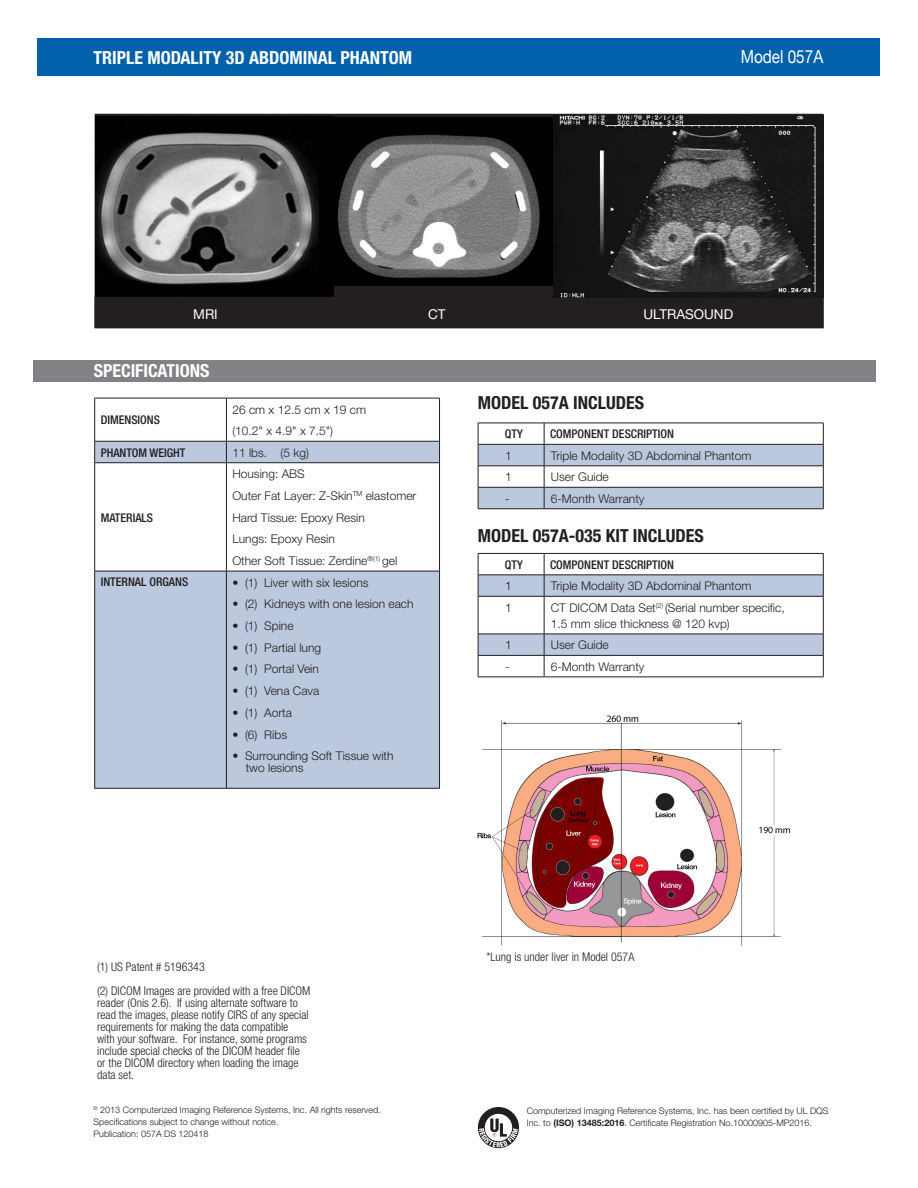
<style>
.page{position:relative;width:918px;height:1188px;background:#fff}
.page>*{position:absolute;margin:0;border:0;box-sizing:border-box;transform-origin:0 0}
.HELV_DATA{font:700 condensed 18px "Helvetica Neue";color:#231f20}
.B_Feature_Bene_Head{font:700 condensed 18px "Helvetica Neue";color:#fff}
.A_Sub-Head_Bold_Cond{font:700 condensed 18px "Helvetica Neue";color:#fff}
.A_SubHead_HN77w_12_1{font:18px "Helvetica Neue";color:#fff;scale:.85 1}
.DATA{font:13.5px "Helvetica Neue";color:#fff}
.Data_UG1{font:300 condensed 12px/12px "Helvetica Neue";color:#231f20}
.B_Main_Text{font:300 12px/12px "Helvetica Neue";color:#231f20}
.FEATURE__Bulletts{font:300 12px "Helvetica Neue";color:#231f20}
.B_Main_Text-2{font:500 condensed 12px "Helvetica Neue";color:#231f20}
.B_Main_Text_HN45_9_1{font:300 9px/12px "Helvetica Neue";color:#231f20}
.s1{font-weight:700}
</style>
<div class="page">
<svg style="left:478px;top:1107px;width:41px;height:41px"></svg>
<img style="left:96px;top:116px;width:238px;height:181px">
<img style="left:320px;top:118px;width:233px;height:167px">
<div style="left:37px;top:38px;width:842px;height:38px;background:#0161ab"></div>
<div style="left:95px;top:297px;width:728px;height:30px;background:#231f20"></div>
<div style="left:94px;top:297px;width:730px;height:31px;border:2px solid #231f20"></div>
<div style="left:34px;top:360px;width:842px;height:22px;background:#808285"></div>
<svg style="left:478px;top:423px;width:346px;height:86px"></svg>
<hr style="left:478px;top:508px;width:66px;height:1px;background:#231f20">
<hr style="left:544px;top:508px;width:279px;height:1px;background:#231f20">
<hr style="left:478px;top:553px;width:66px;height:1px;background:#231f20">
<hr style="left:544px;top:553px;width:279px;height:1px;background:#231f20">
<svg style="left:478px;top:554px;width:346px;height:123px"></svg>
<hr style="left:478px;top:677px;width:66px;height:1px;background:#231f20">
<hr style="left:544px;top:677px;width:279px;height:1px;background:#231f20">
<svg style="left:95px;top:442px;width:344px;height:346px;fill:#bbc8dd"></svg>
<hr style="left:94px;top:398px;width:132px;height:1px;background:#231f20">
<hr style="left:94px;top:398px;width:1px;height:43px;background:#231f20">
<hr style="left:226px;top:398px;width:214px;height:1px;background:#231f20">
<hr style="left:226px;top:398px;width:1px;height:43px;background:#231f20">
<hr style="left:439px;top:398px;width:1px;height:43px;background:#231f20">
<hr style="left:94px;top:441px;width:132px;height:1px;background:#231f20">
<svg style="left:94px;top:441px;width:1px;height:21px"></svg>
<hr style="left:226px;top:441px;width:214px;height:1px;background:#231f20">
<svg style="left:226px;top:441px;width:1px;height:21px"></svg>
<svg style="left:439px;top:441px;width:1px;height:21px"></svg>
<hr style="left:94px;top:462px;width:132px;height:1px;background:#231f20">
<hr style="left:94px;top:463px;width:1px;height:108px;background:#231f20">
<hr style="left:226px;top:462px;width:214px;height:1px;background:#231f20">
<hr style="left:226px;top:463px;width:1px;height:108px;background:#231f20">
<hr style="left:439px;top:463px;width:1px;height:108px;background:#231f20">
<hr style="left:94px;top:571px;width:132px;height:1px;background:#231f20">
<hr style="left:94px;top:571px;width:1px;height:217px;background:#231f20">
<hr style="left:226px;top:571px;width:214px;height:1px;background:#231f20">
<hr style="left:226px;top:571px;width:1px;height:217px;background:#231f20">
<hr style="left:439px;top:571px;width:1px;height:217px;background:#231f20">
<hr style="left:94px;top:788px;width:132px;height:1px;background:#231f20">
<hr style="left:226px;top:788px;width:214px;height:1px;background:#231f20">
<img style="left:553px;top:115px;width:271px;height:182px">
<img style="left:478px;top:715px;width:313px;height:235px">
<p class="B_Feature_Bene_Head" style="left:94px;top:47px;width:320px">TRIPLE MODALITY 3D ABDOMINAL PHANTOM</p>
<p class="A_SubHead_HN77w_12_1" style="left:741px;top:43px;width:99px">Model 057A</p>
<p class="DATA" style="left:193px;top:304px;width:26px">MRI</p>
<p class="DATA" style="left:428px;top:304px;width:19px">CT</p>
<p class="DATA" style="left:643px;top:304px;width:91px">ULTRASOUND</p>
<p class="A_Sub-Head_Bold_Cond" style="left:94px;top:360px;width:117px">SPECIFICATIONS</p>
<p class="B_Main_Text-2" style="left:101px;top:413px;width:61px">DIMENSIONS</p>
<p class="B_Main_Text" style="left:232px;top:403px;width:135px">26 cm x 12.5 cm x 19 cm</p>
<p class="B_Main_Text" style="left:232px;top:425px;width:102px">(10.2" x 4.9" x 7.5")</p>
<p class="B_Main_Text-2" style="left:101px;top:445px;width:86px">PHANTOM WEIGHT</p>
<p class="B_Main_Text" style="left:232px;top:446px;width:78px">11 lbs. (5 kg)</p>
<p class="B_Main_Text-2" style="left:101px;top:510px;width:54px">MATERIALS</p>
<p class="B_Main_Text" style="left:232px;top:468px;width:74px">Housing: ABS</p>
<p class="B_Main_Text" style="left:232px;top:489px;width:185px">Outer Fat Layer: Z-Skin<sup>TM</sup> elastomer</p>
<p class="B_Main_Text" style="left:232px;top:511px;width:134px">Hard Tissue: Epoxy Resin</p>
<p class="B_Main_Text" style="left:232px;top:533px;width:104px">Lungs: Epoxy Resin</p>
<p class="B_Main_Text" style="left:232px;top:555px;width:166px">Other Soft Tissue: Zerdine<sup>®(1)</sup> gel</p>
<p class="B_Main_Text-2" style="left:101px;top:575px;width:89px">INTERNAL ORGANS</p>
<p class="B_Main_Text" style="left:232px;top:576px;width:138px">• (1) Liver with six lesions</p>
<p class="B_Main_Text" style="left:232px;top:598px;width:183px">• (2) Kidneys with one lesion each</p>
<p class="B_Main_Text" style="left:232px;top:619px;width:63px">• (1) Spine</p>
<p class="B_Main_Text" style="left:232px;top:641px;width:90px">• (1) Partial lung</p>
<p class="B_Main_Text" style="left:232px;top:663px;width:88px">• (1) Portal Vein</p>
<p class="B_Main_Text" style="left:232px;top:685px;width:88px">• (1) Vena Cava</p>
<p class="B_Main_Text" style="left:232px;top:706px;width:61px">• (1) Aorta</p>
<p class="B_Main_Text" style="left:232px;top:728px;width:56px">• (6) Ribs</p>
<p class="B_Main_Text" style="left:246px;top:750px;width:149px;text-indent:-13px">• Surrounding Soft Tissue with two lesions</p>
<p class="HELV_DATA" style="left:478px;top:392px;width:168px">MODEL 057A INCLUDES</p>
<p class="B_Main_Text-2" style="left:505px;top:427px;width:20px">QTY</p>
<p class="B_Main_Text-2" style="left:550px;top:427px;width:126px">COMPONENT DESCRIPTION</p>
<p class="FEATURE__Bulletts" style="left:505px;top:448px;width:8px">1</p>
<p class="FEATURE__Bulletts" style="left:551px;top:448px;width:202px">Triple Modality 3D Abdominal Phantom</p>
<p class="FEATURE__Bulletts" style="left:505px;top:470px;width:8px">1</p>
<p class="FEATURE__Bulletts" style="left:551px;top:470px;width:60px">User Guide</p>
<p class="FEATURE__Bulletts" style="left:505px;top:491px;width:6px">-</p>
<p class="FEATURE__Bulletts" style="left:551px;top:491px;width:95px">6-Month Warranty</p>
<p class="HELV_DATA" style="left:478px;top:524px;width:228px">MODEL 057A-035 KIT INCLUDES</p>
<p class="B_Main_Text-2" style="left:505px;top:557px;width:20px">QTY</p>
<p class="B_Main_Text-2" style="left:550px;top:557px;width:126px">COMPONENT DESCRIPTION</p>
<p class="FEATURE__Bulletts" style="left:505px;top:579px;width:8px">1</p>
<p class="FEATURE__Bulletts" style="left:551px;top:579px;width:202px">Triple Modality 3D Abdominal Phantom</p>
<p class="FEATURE__Bulletts" style="left:505px;top:600px;width:8px">1</p>
<p class="FEATURE__Bulletts" style="left:551px;top:600px;width:235px">CT DICOM Data Set<sup>(2)</sup> (Serial number specific,</p>
<p class="FEATURE__Bulletts" style="left:551px;top:616px;width:180px">1.5 mm slice thickness @ 120 kvp)</p>
<p class="FEATURE__Bulletts" style="left:505px;top:638px;width:8px">1</p>
<p class="FEATURE__Bulletts" style="left:551px;top:638px;width:60px">User Guide</p>
<p class="FEATURE__Bulletts" style="left:505px;top:659px;width:6px">-</p>
<p class="FEATURE__Bulletts" style="left:551px;top:659px;width:95px">6-Month Warranty</p>
<p class="Data_UG1" style="left:97px;top:961px;width:109px">(1) US Patent # 5196343</p>
<p class="Data_UG1" style="left:97px;top:985px;width:215px">(2) DICOM Images are provided with a free DICOM reader (Onis 2.6). If using alternate software to read the images, please notify CIRS of any special requirements for making the data compatible<br>with your software. For instance, some programs include special checks of the DICOM header file or the DICOM directory when loading the image data set.</p>
<p class="B_Main_Text_HN45_9_1" style="left:94px;top:1103px;width:289px"><sup>©</sup> 2013 Computerized Imaging Reference Systems, Inc. All rights reserved.<br>Specifications subject to change without notice.<br>Publication: 057A DS 120418</p>
<p class="Data_UG1" style="left:487px;top:951px;width:149px">*Lung is under liver in Model 057A</p>
<p class="B_Main_Text_HN45_9_1" style="left:527px;top:1105px;width:303px">Computerized Imaging Reference Systems, Inc. has been certified by UL DQS<br>Inc. to <span class="s1">(ISO) 13485:2016</span>. Certificate Registration No.10000905-MP2016.</p>
</div>
